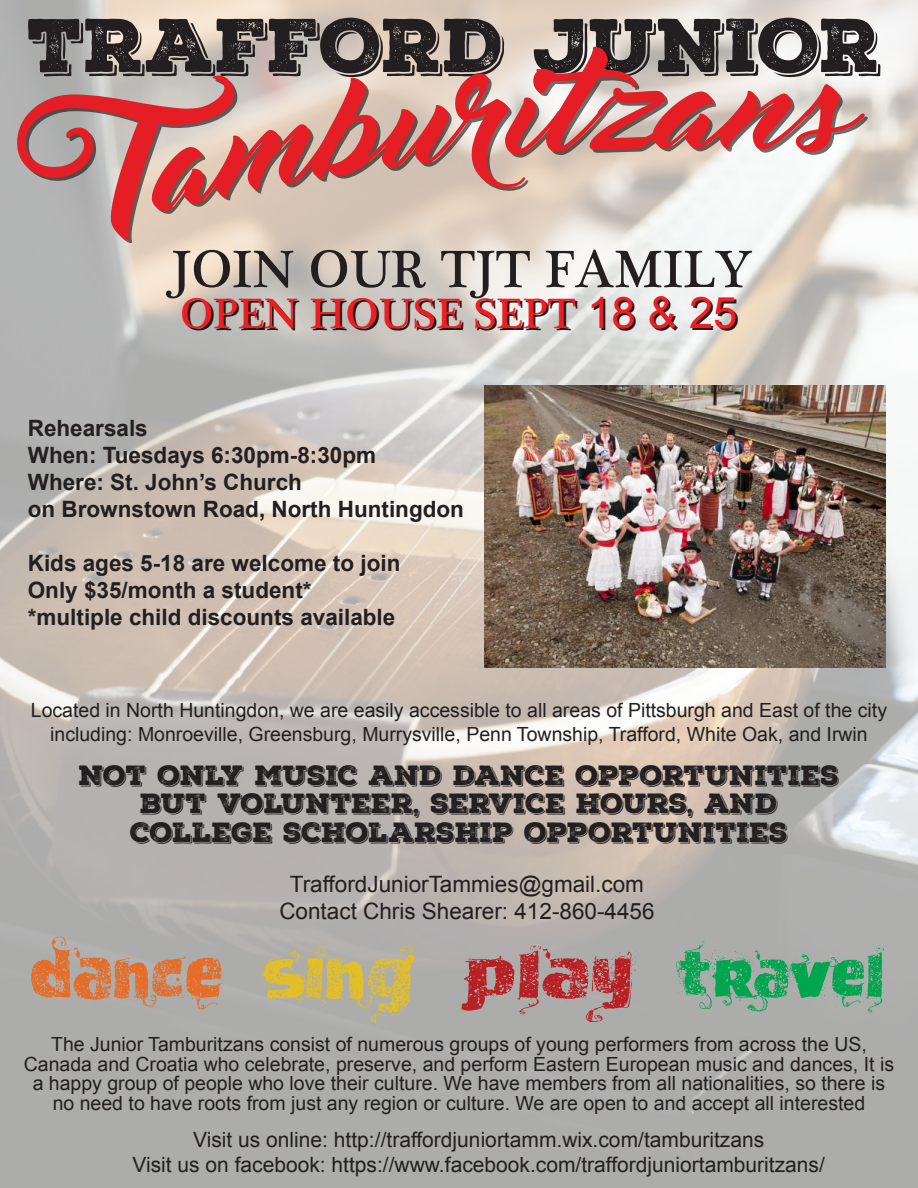
<style>
.page{position:relative;width:918px;height:1188px;background:#fff}
.page>*{position:absolute;margin:0;border:0;box-sizing:border-box;transform-origin:0 0}
.t1{font:73.5px "Nexa Rust Slab Black Shadow 01";color:#231f20}
.t2{font:69.3px "VTKS News Label";color:#00a54f;scale:.96 1}
.t3{font:53.7px "Plantagenet Cherokee";color:#231f20}
.t4{font:43.5px "Plantagenet Cherokee";color:#231f20}
.t5{font:27px/28.5px "Nexa Rust Slab Black Shadow 01";letter-spacing:-.01em;color:#231f20;text-align:center}
.t6{font:700 22.5px/27px "Arial";color:#231f20}
.t7{font:22.5px/27px "Arial";color:#231f20;text-align:center}
.t8{font:21px/25.2px "Arial";color:#231f20;text-align:center}
.t9{font:19.5px/19.5px "Arial";color:#231f20;text-align:center}
.s1{font-family:"Arial"}
.s2{font-size:75.9px;color:#e66d28}
.s3{font-size:78.45px;color:#e2be27}
.s4{font-size:73.05px;color:#b92024}
</style>
<div class="page">
<img style="left:0;top:0;width:918px;height:1188px">
<img style="left:484px;top:385px;width:402px;height:282px">
<svg style="left:17px;top:47px;width:851px;height:196px;background:#d6aaa5"></svg>
<h1 class="t1" style="left:27px;top:-4px;width:855px">TRAFFORD JUNIOR</h1>
<h3 class="t3" style="left:171px;top:238px;width:581px">JOIN OUR TJT FAMILY</h3>
<h3 class="t4" style="left:183px;top:291px;width:559px">OPEN HOUSE SEPT <span class="s1">18 &amp; 25</span></h3>
<p class="t6" style="left:28px;top:415px;width:438px">Rehearsals<br>When: Tuesdays 6:30pm-8:30pm<br>Where: St. John’s Church<br>on Brownstown Road, North Huntingdon</p>
<p class="t6" style="left:28px;top:550px;width:374px">Kids ages 5-18 are welcome to join<br>Only $35/month a student* *multiple child discounts available</p>
<p class="t9" style="left:31px;top:699px;width:858px;line-height:24px">Located in North Huntingdon, we are easily accessible to all areas of Pittsburgh and East of the city including: Monroeville, Greensburg, Murrysville, Penn Township, Trafford, White Oak, and Irwin</p>
<h3 class="t5" style="left:79px;top:762px;width:762px">NOT ONLY MUSIC AND DANCE OPPORTUNITIES<br>BUT VOLUNTEER, SERVICE HOURS, AND<br>COLLEGE SCHOLARSHIP OPPORTUNITIES</h3>
<p class="t7" style="left:279px;top:871px;width:377px">TraffordJuniorTammies@gmail.com<br>Contact Chris Shearer: 412-860-4456</p>
<h2 class="t2" style="left:30px;top:930px;width:891px"><span class="s2">dance</span> <span class="s3">sing</span> <span class="s4">play</span> travel</h2>
<p class="t9" style="left:24px;top:1035px;width:872px">The Junior Tamburitzans consist of numerous groups of young performers from across the US, Canada and Croatia who celebrate, preserve, and perform Eastern European music and dances, It is a happy group of people who love their culture. We have members from all nationalities, so there is no need to have roots from just any region or culture. We are open to and accept all interested</p>
<p class="t8" style="left:132px;top:1127px;width:694px">Visit us online: http://traffordjuniortamm.wix.com/tamburitzans<br>Visit us on facebook: https://www.facebook.com/traffordjuniortamburitzans/</p>
</div>
